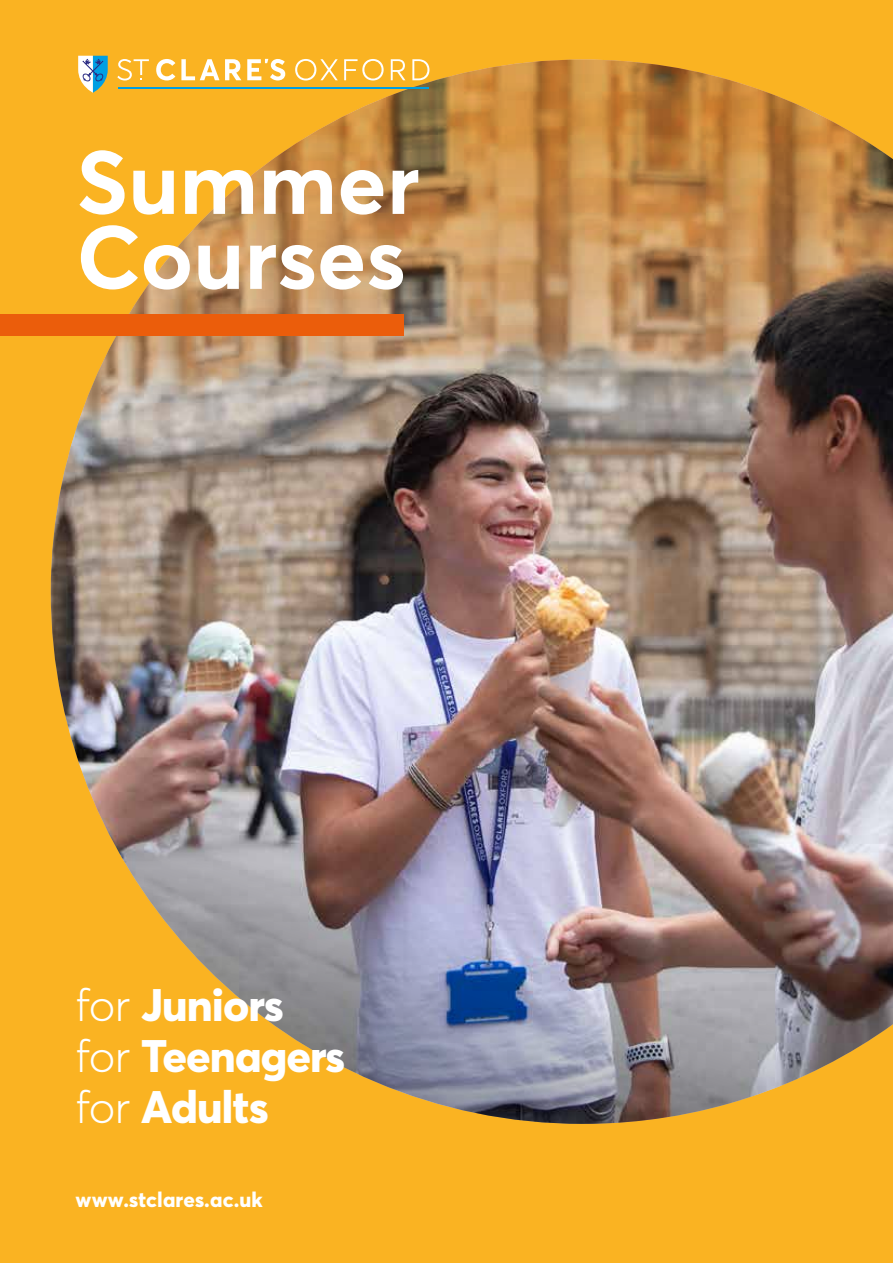
<style>
.page{position:relative;width:893px;height:1263px;background:#fab322}
.page>*{position:absolute;margin:0;border:0;box-sizing:border-box;transform-origin:0 0}
.t1{font:700 88.5px/75px "Averta";color:#fff}
.t2{font:800 45px/51px "Averta";letter-spacing:-.02em;color:#fff}
.t3{font:800 21px "Averta";letter-spacing:.01em;color:#fff}
.s1{font-weight:300}
</style>
<div class="page">
<div style="left:0;top:315px;width:404px;height:21px;background:#eb5d0b"></div>
<svg style="left:225px;top:59px;width:12px;height:1px"></svg>
<svg style="left:247px;top:59px;width:35px;height:1px"></svg>
<svg style="left:121px;top:59px;width:28px;height:1px"></svg>
<svg style="left:301px;top:59px;width:37px;height:1px"></svg>
<svg style="left:344px;top:59px;width:34px;height:1px"></svg>
<svg style="left:78px;top:56px;width:30px;height:4px"></svg>
<img style="left:51px;top:60px;width:842px;height:1064px">
<h1 class="t1" style="left:77px;top:144px;width:345px">Summer<br>Courses</h1>
<p class="t2" style="left:75px;top:979px;width:271px"><span class="s1">for</span> Juniors <span class="s1">for</span> Teenagers <span class="s1">for</span> Adults</p>
<p class="t3" style="left:75px;top:1186px;width:189px">www.stclares.ac.uk</p>
</div>
